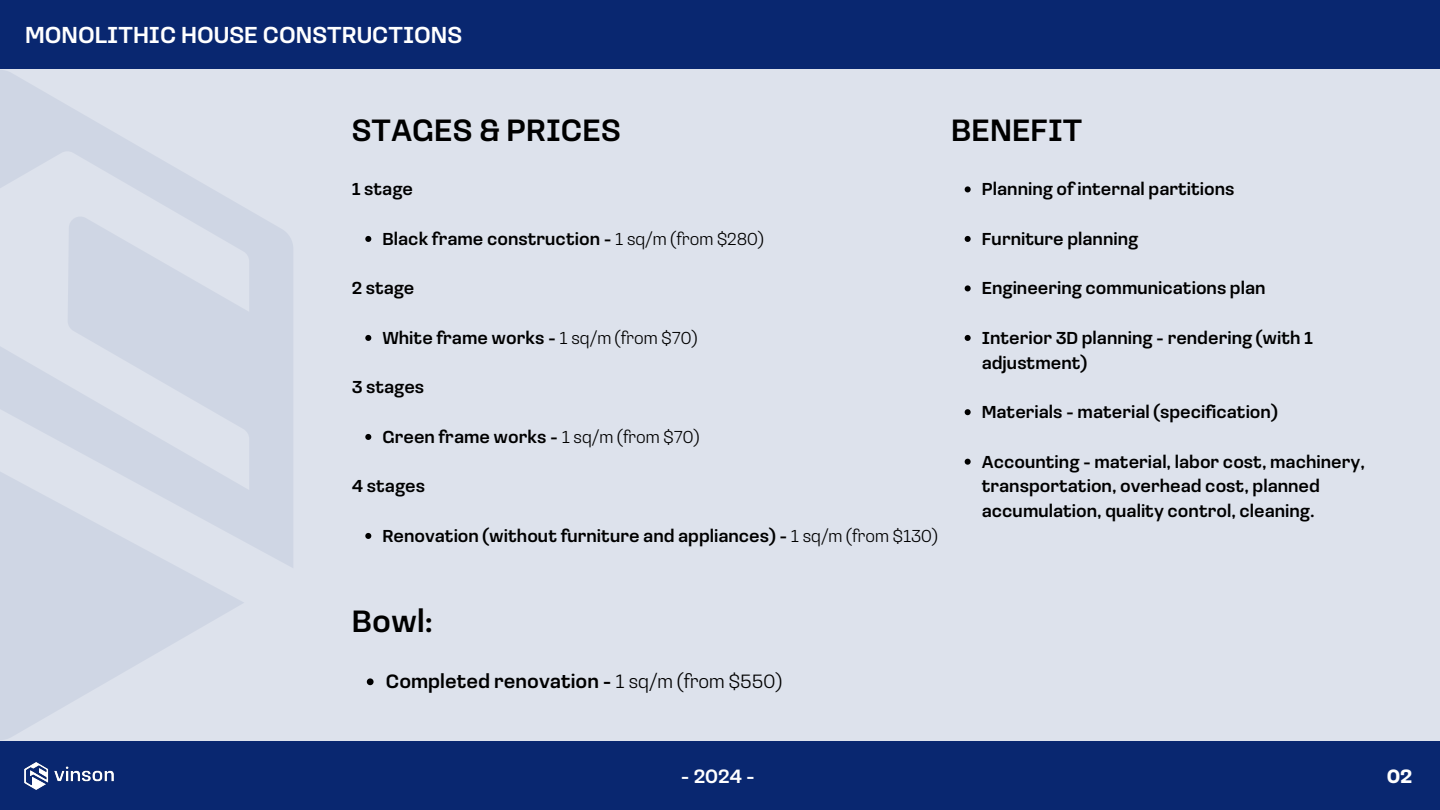
<style>
.page{position:relative;width:1440px;height:810px;background:#dde2ec}
.page>*{position:absolute;margin:0;border:0;box-sizing:border-box;transform-origin:0 0}
.t1{font:500 32px "Loos Normal";color:#000}
.t2{font:500 24px "Loos Normal";color:#fff}
.t3{font:500 20px "Loos Normal";color:#000}
.t4{font:500 20px "Loos Normal";color:#fff}
.t5{font:700 20px "Loos Normal";color:#fff}
.t6{font:500 18px/24.8px "Loos Normal";color:#000}
.s1{font-weight:300}
</style>
<div class="page">
<svg style="left:0;top:70px;width:293px;height:670px"></svg>
<div style="left:0;top:741px;width:1440px;height:69px;background:#092770"></div>
<img style="left:24px;top:762px;width:90px;height:28px">
<div style="left:0;top:0;width:1440px;height:69px;background:#092770"></div>
<svg style="left:365px;top:236px;width:6px;height:6px"></svg>
<svg style="left:365px;top:335px;width:6px;height:6px"></svg>
<svg style="left:365px;top:434px;width:6px;height:6px"></svg>
<svg style="left:365px;top:533px;width:6px;height:6px"></svg>
<svg style="left:367px;top:678px;width:7px;height:7px"></svg>
<svg style="left:965px;top:186px;width:6px;height:6px"></svg>
<svg style="left:965px;top:236px;width:6px;height:6px"></svg>
<svg style="left:965px;top:285px;width:6px;height:6px"></svg>
<svg style="left:965px;top:335px;width:6px;height:6px"></svg>
<svg style="left:965px;top:409px;width:6px;height:6px"></svg>
<svg style="left:965px;top:459px;width:6px;height:6px"></svg>
<p class="t2" style="left:25px;top:17px;width:439px">MONOLITHIC HOUSE CONSTRUCTIONS</p>
<p class="t1" style="left:352px;top:106px;width:270px">STAGES &amp; PRICES</p>
<h4 class="t1" style="left:951px;top:106px;width:133px">BENEFIT</h4>
<p class="t6" style="left:352px;top:176px;width:63px">1 stage</p>
<h1 class="t6" style="left:382px;top:225px;width:383px">Black frame construction - <span class="s1">1 sq/m (from $280)</span></h1>
<h1 class="t6" style="left:352px;top:275px;width:64px">2 stage</h1>
<h6 class="t6" style="left:382px;top:324px;width:317px">White frame works - <span class="s1">1 sq/m (from $70)</span></h6>
<p class="t6" style="left:352px;top:374px;width:74px">3 stages</p>
<h6 class="t6" style="left:382px;top:423px;width:319px">Green frame works - <span class="s1">1 sq/m (from $70)</span></h6>
<p class="t6" style="left:352px;top:473px;width:75px">4 stages</p>
<h6 class="t6" style="left:382px;top:522px;width:557px">Renovation (without furniture and appliances) - <span class="s1">1 sq/m (from $130)</span></h6>
<p class="t6" style="left:982px;top:176px;width:254px">Planning of internal partitions</p>
<p class="t6" style="left:982px;top:225px;width:158px">Furniture planning</p>
<p class="t6" style="left:982px;top:275px;width:285px">Engineering communications plan</p>
<p class="t6" style="left:982px;top:324px;width:333px">Interior 3D planning - rendering (with 1 adjustment)</p>
<p class="t6" style="left:982px;top:398px;width:297px">Materials - material (specification)</p>
<p class="t6" style="left:982px;top:448px;width:385px">Accounting - material, labor cost, machinery, transportation, overhead cost, planned accumulation, quality control, cleaning.</p>
<p class="t1" style="left:352px;top:597px;width:83px">Bowl:</p>
<h6 class="t3" style="left:386px;top:666px;width:398px">Completed renovation - <span class="s1">1 sq/m (from $550)</span></h6>
<p class="t4" style="left:681px;top:761px;width:75px">- 2024 -</p>
<h2 class="t5" style="left:1387px;top:761px;width:27px">02</h2>
</div>
